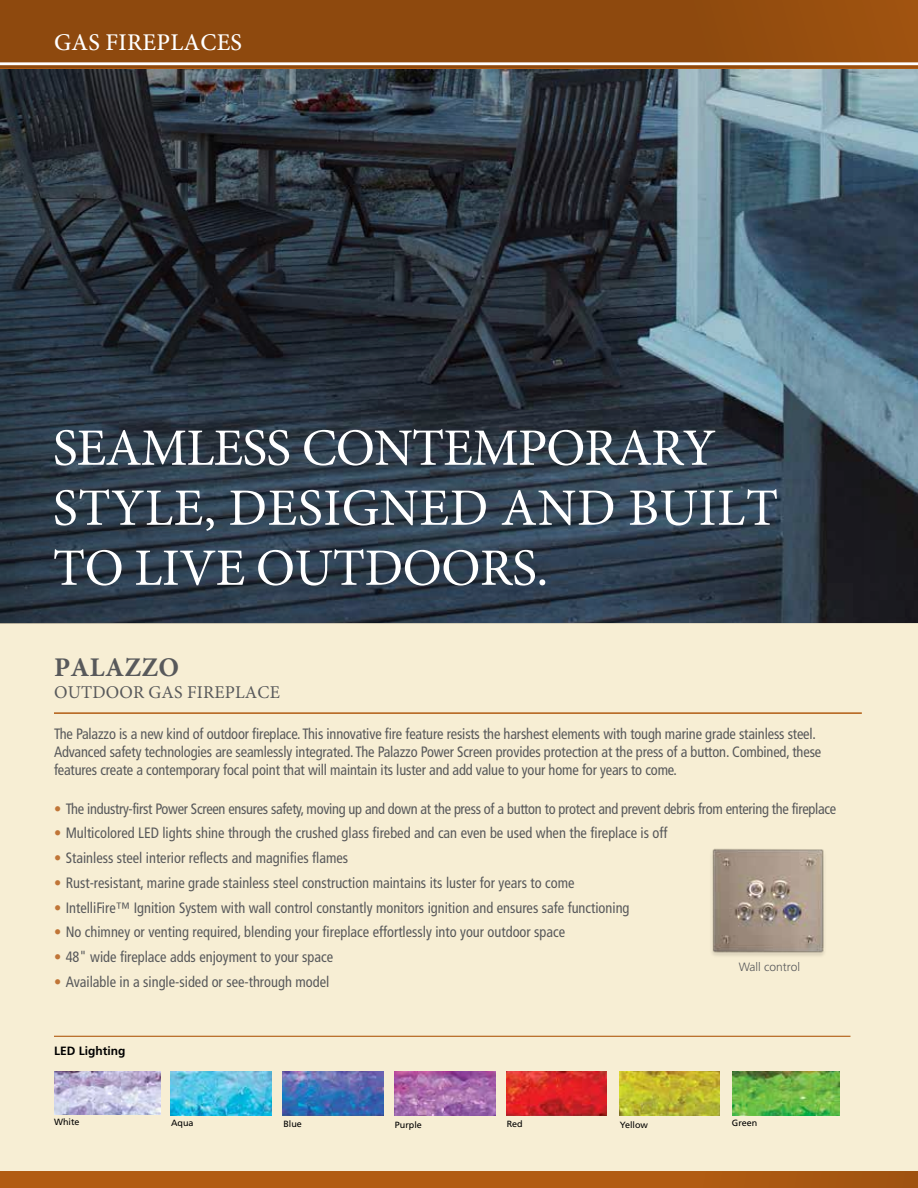
<style>
.page{position:relative;width:918px;height:1188px;background:#f7eed4}
.page>*{position:absolute;margin:0;border:0;box-sizing:border-box;transform-origin:0 0}
.t1{font:52.5px/60px "Minion Pro";letter-spacing:-.01em;color:#fff}
.t2{font:700 27px "Minion Pro";letter-spacing:.01em;color:#58595b}
.t3{font:500 24px "Minion Pro";letter-spacing:.01em;color:#fff}
.t4{font:18px "Minion Pro";letter-spacing:.01em;color:#58595b}
.t5{font:condensed 15px/18px "Frutiger";color:#58595b;scale:.96 1}
.t6{font:condensed 15px "Frutiger";letter-spacing:-.02em;color:#58595b;scale:.96 1}
.t7{font:700 12px "Frutiger";color:#000}
.t8{font:300 12px "Frutiger";color:#58595b}
.t9{font:9px "Frutiger";color:#000}
.s1{color:#c07537}
</style>
<div class="page">
<svg style="left:0;top:68px;width:918px;height:555px;background:#34414e"></svg>
<div style="left:0;top:0;width:918px;height:68px;background:linear-gradient(to right,#8b470e,#964e0f)"></div>
<hr style="left:0;top:62px;width:918px;height:3px;background:#fff">
<img style="left:732px;top:1072px;width:108px;height:43px">
<img style="left:171px;top:1072px;width:100px;height:43px">
<img style="left:283px;top:1072px;width:101px;height:43px">
<img style="left:395px;top:1072px;width:100px;height:43px">
<img style="left:506px;top:1072px;width:101px;height:43px">
<img style="left:619px;top:1072px;width:101px;height:43px">
<img style="left:54px;top:1071px;width:106px;height:43px">
<hr style="left:54px;top:1036px;width:796px;height:1px;background:#b15c12">
<div style="left:0;top:1171px;width:918px;height:17px;background:linear-gradient(to right,#b45e12,#a95811)"></div>
<hr style="left:54px;top:712px;width:808px;height:2px;background:#b15c12">
<img style="left:712px;top:848px;width:112px;height:108px">
<h3 class="t3" style="left:54px;top:26px;width:190px">GAS FIREPLACES</h3>
<h1 class="t1" style="left:53px;top:418px;width:727px">SEAMLESS CONTEMPORARY<br>STYLE, DESIGNED AND BUILT<br>TO LIVE OUTDOORS.</h1>
<h2 class="t2" style="left:54px;top:648px;width:126px">PALAZZO</h2>
<p class="t4" style="left:54px;top:680px;width:227px">OUTDOOR GAS FIREPLACE</p>
<p class="t5" style="left:54px;top:725px;width:801px">The Palazzo is a new kind of outdoor fireplace. This innovative fire feature resists the harshest elements with tough marine grade stainless steel.<br>Advanced safety technologies are seamlessly integrated. The Palazzo Power Screen provides protection at the press of a button. Combined, these features create a contemporary focal point that will maintain its luster and add value to your home for years to come.</p>
<p class="t6" style="left:54px;top:800px;width:816px"><span class="s1">•</span> The industry-first Power Screen ensures safety, moving up and down at the press of a button to protect and prevent debris from entering the fireplace</p>
<p class="t5" style="left:54px;top:824px;width:641px"><span class="s1">•</span> Multicolored LED lights shine through the crushed glass firebed and can even be used when the fireplace is off</p>
<p class="t5" style="left:54px;top:849px;width:308px"><span class="s1">•</span> Stainless steel interior reflects and magnifies flames</p>
<p class="t5" style="left:54px;top:874px;width:544px"><span class="s1">•</span> Rust-resistant, marine grade stainless steel construction maintains its luster for years to come</p>
<p class="t5" style="left:54px;top:899px;width:601px"><span class="s1">•</span> IntelliFire™ Ignition System with wall control constantly monitors ignition and ensures safe functioning</p>
<p class="t5" style="left:54px;top:923px;width:534px"><span class="s1">•</span> No chimney or venting required, blending your fireplace effortlessly into your outdoor space</p>
<p class="t5" style="left:54px;top:948px;width:292px"><span class="s1">•</span> 48" wide fireplace adds enjoyment to your space</p>
<p class="t5" style="left:54px;top:973px;width:288px"><span class="s1">•</span> Available in a single-sided or see-through model</p>
<p class="t8" style="left:739px;top:960px;width:63px">Wall control</p>
<p class="t7" style="left:54px;top:1044px;width:73px">LED Lighting</p>
<p class="t9" style="left:54px;top:1117px;width:27px">White</p>
<p class="t9" style="left:395px;top:1120px;width:29px">Purple</p>
<p class="t9" style="left:507px;top:1118px;width:18px">Red</p>
<p class="t9" style="left:620px;top:1119px;width:30px">Yellow</p>
<p class="t9" style="left:171px;top:1117px;width:24px">Aqua</p>
<p class="t9" style="left:283px;top:1118px;width:20px">Blue</p>
<p class="t9" style="left:732px;top:1118px;width:27px">Green</p>
</div>
